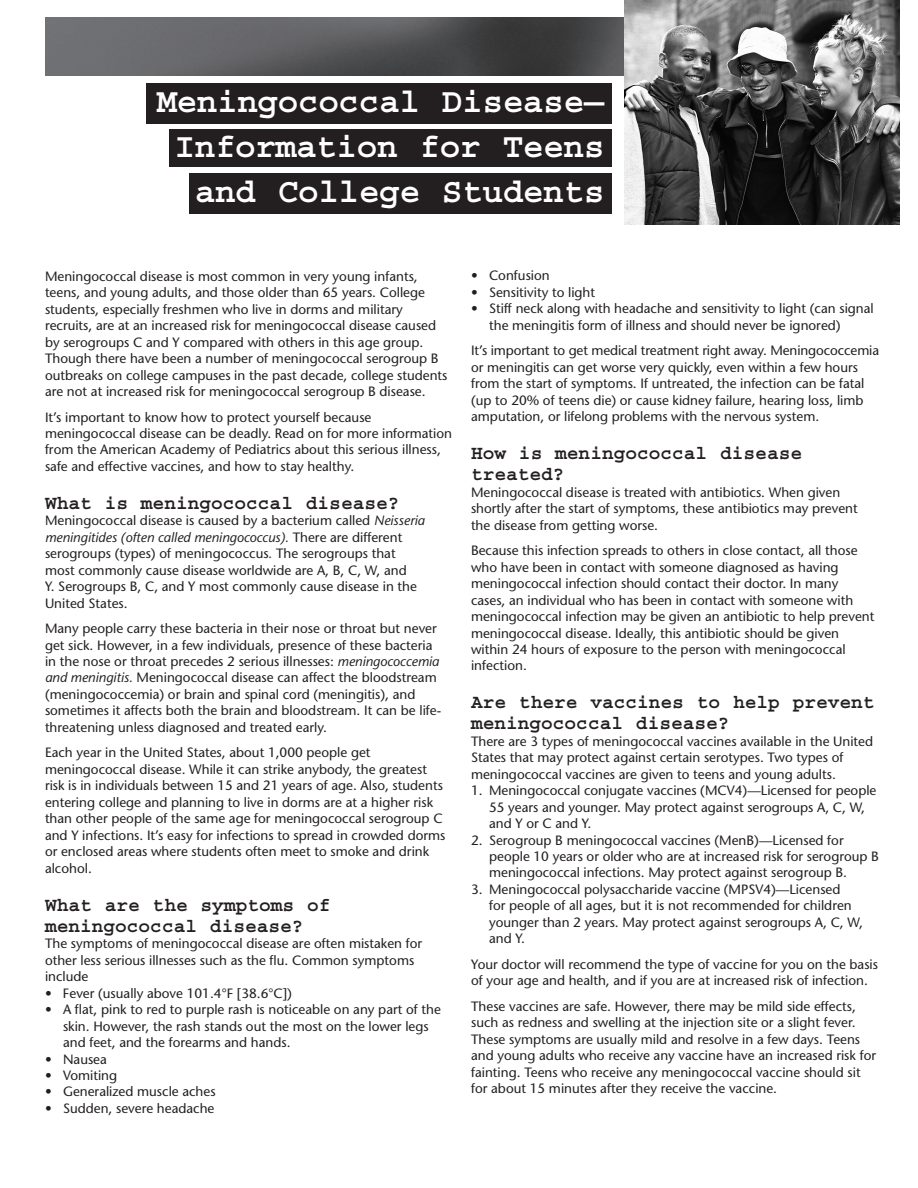
<style>
.page{position:relative;width:918px;height:1188px;background:#fff}
.page>*{position:absolute;margin:0;border:0;box-sizing:border-box;transform-origin:0 0}
.t1{font:700 34.5px/45px "Courier Std";letter-spacing:-.015em;color:#fff;text-align:right}
.t2{font:700 19.5px/21px "Courier Std";color:#231f20}
.t3{font:500 13.5px/16.5px "Stone Sans Std";color:#231f20}
.s1{font-style:italic}
</style>
<div class="page">
<img style="left:45px;top:17px;width:580px;height:58px">
<img style="left:625px;top:0;width:274px;height:224px">
<div style="left:170px;top:130px;width:442px;height:37px;background:#231f20"></div>
<div style="left:189px;top:173px;width:423px;height:40px;background:#231f20"></div>
<div style="left:146px;top:83px;width:466px;height:40px;background:#231f20"></div>
<h1 class="t1" style="left:156px;top:79px;width:450px">Meningococcal Disease—<br>Information for Teens and College Students</h1>
<p class="t3" style="left:45px;top:268px;width:404px">Meningococcal disease is most common in very young infants, teens, and young adults, and those older than 65 years. College students, especially freshmen who live in dorms and military recruits, are at an increased risk for meningococcal disease caused by serogroups C and Y compared with others in this age group.<br>Though there have been a number of meningococcal serogroup B outbreaks on college campuses in the past decade, college students are not at increased risk for meningococcal serogroup B disease.</p>
<p class="t3" style="left:45px;top:409px;width:409px">It’s important to know how to protect yourself because meningococcal disease can be deadly. Read on for more information from the American Academy of Pediatrics about this serious illness, safe and effective vaccines, and how to stay healthy.</p>
<h2 class="t2" style="left:45px;top:492px;width:356px">What is meningococcal disease?</h2>
<p class="t3" style="left:45px;top:512px;width:381px">Meningococcal disease is caused by a bacterium called <span class="s1">Neisseria meningitides (often called meningococcus).</span> There are different serogroups (types) of meningococcus<span class="s1">.</span> The serogroups that most commonly cause disease worldwide are A, B, C, W, and<br>Y. Serogroups B, C, and Y most commonly cause disease in the United States.</p>
<p class="t3" style="left:45px;top:620px;width:398px">Many people carry these bacteria in their nose or throat but never get sick. However, in a few individuals, presence of these bacteria in the nose or throat precedes 2 serious illnesses: <span class="s1">meningococcemia and meningitis.</span> Meningococcal disease can affect the bloodstream (meningococcemia) or brain and spinal cord (meningitis), and sometimes it affects both the brain and bloodstream. It can be life&shy;threatening unless diagnosed and treated early.</p>
<p class="t3" style="left:45px;top:745px;width:402px">Each year in the United States, about 1,000 people get meningococcal disease. While it can strike anybody, the greatest risk is in individuals between 15 and 21 years of age. Also, students entering college and planning to live in dorms are at a higher risk than other people of the same age for meningococcal serogroup C and Y infections. It’s easy for infections to spread in crowded dorms or enclosed areas where students often meet to smoke and drink alcohol.</p>
<h2 class="t2" style="left:45px;top:894px;width:287px">What are the symptoms of meningococcal disease?</h2>
<p class="t3" style="left:45px;top:935px;width:379px">The symptoms of meningococcal disease are often mistaken for other less serious illnesses such as the flu. Common symptoms include</p>
<p class="t3" style="left:45px;top:985px;width:248px">• Fever (usually above 101.4°F [38.6°C])</p>
<p class="t3" style="left:63px;top:1001px;width:379px;text-indent:-18px">• A flat, pink to red to purple rash is noticeable on any part of the skin. However, the rash stands out the most on the lower legs and feet, and the forearms and hands.</p>
<p class="t3" style="left:45px;top:1051px;width:63px">• Nausea</p>
<p class="t3" style="left:45px;top:1067px;width:74px">• Vomiting</p>
<p class="t3" style="left:45px;top:1084px;width:172px">• Generalized muscle aches</p>
<p class="t3" style="left:45px;top:1100px;width:171px">• Sudden, severe headache</p>
<p class="t3" style="left:471px;top:268px;width:80px">• Confusion</p>
<p class="t3" style="left:471px;top:284px;width:126px">• Sensitivity to light</p>
<p class="t3" style="left:489px;top:301px;width:386px;text-indent:-18px">• Stiff neck along with headache and sensitivity to light (can signal the meningitis form of illness and should never be ignored)</p>
<p class="t3" style="left:471px;top:343px;width:409px">It’s important to get medical treatment right away. Meningococcemia or meningitis can get worse very quickly, even within a few hours from the start of symptoms. If untreated, the infection can be fatal (up to 20% of teens die) or cause kidney failure, hearing loss, limb amputation, or lifelong problems with the nervous system.</p>
<h2 class="t2" style="left:471px;top:443px;width:333px">How is meningococcal disease treated?</h2>
<p class="t3" style="left:471px;top:484px;width:388px">Meningococcal disease is treated with antibiotics. When given shortly after the start of symptoms, these antibiotics may prevent the disease from getting worse.</p>
<p class="t3" style="left:471px;top:542px;width:405px">Because this infection spreads to others in close contact, all those who have been in contact with someone diagnosed as having meningococcal infection should contact their doctor. In many cases, an individual who has been in contact with someone with meningococcal infection may be given an antibiotic to help prevent meningococcal disease. Ideally, this antibiotic should be given within 24 hours of exposure to the person with meningococcal infection.</p>
<h2 class="t2" style="left:471px;top:692px;width:405px">Are there vaccines to help prevent meningococcal disease?</h2>
<p class="t3" style="left:471px;top:733px;width:404px">There are 3 types of meningococcal vaccines available in the United<br>States that may protect against certain serotypes. Two types of meningococcal vaccines are given to teens and young adults.</p>
<p class="t3" style="left:489px;top:782px;width:389px;text-indent:-18px">1. Meningococcal conjugate vaccines (MCV4)—Licensed for people<br>55 years and younger. May protect against serogroups A, C, W, and Y or C and Y.</p>
<p class="t3" style="left:489px;top:832px;width:391px;text-indent:-18px">2. Serogroup B meningococcal vaccines (MenB)—Licensed for people 10 years or older who are at increased risk for serogroup B meningococcal infections. May protect against serogroup B.</p>
<p class="t3" style="left:489px;top:881px;width:375px;text-indent:-18px">3. Meningococcal polysaccharide vaccine (MPSV4)—Licensed<br>for people of all ages, but it is not recommended for children younger than 2 years. May protect against serogroups A, C, W, and Y.</p>
<p class="t3" style="left:471px;top:956px;width:408px">Your doctor will recommend the type of vaccine for you on the basis of your age and health, and if you are at increased risk of infection.</p>
<p class="t3" style="left:471px;top:998px;width:407px">These vaccines are safe. However, there may be mild side effects, such as redness and swelling at the injection site or a slight fever.<br>These symptoms are usually mild and resolve in a few days. Teens and young adults who receive any vaccine have an increased risk for fainting. Teens who receive any meningococcal vaccine should sit for about 15 minutes after they receive the vaccine.</p>
</div>
